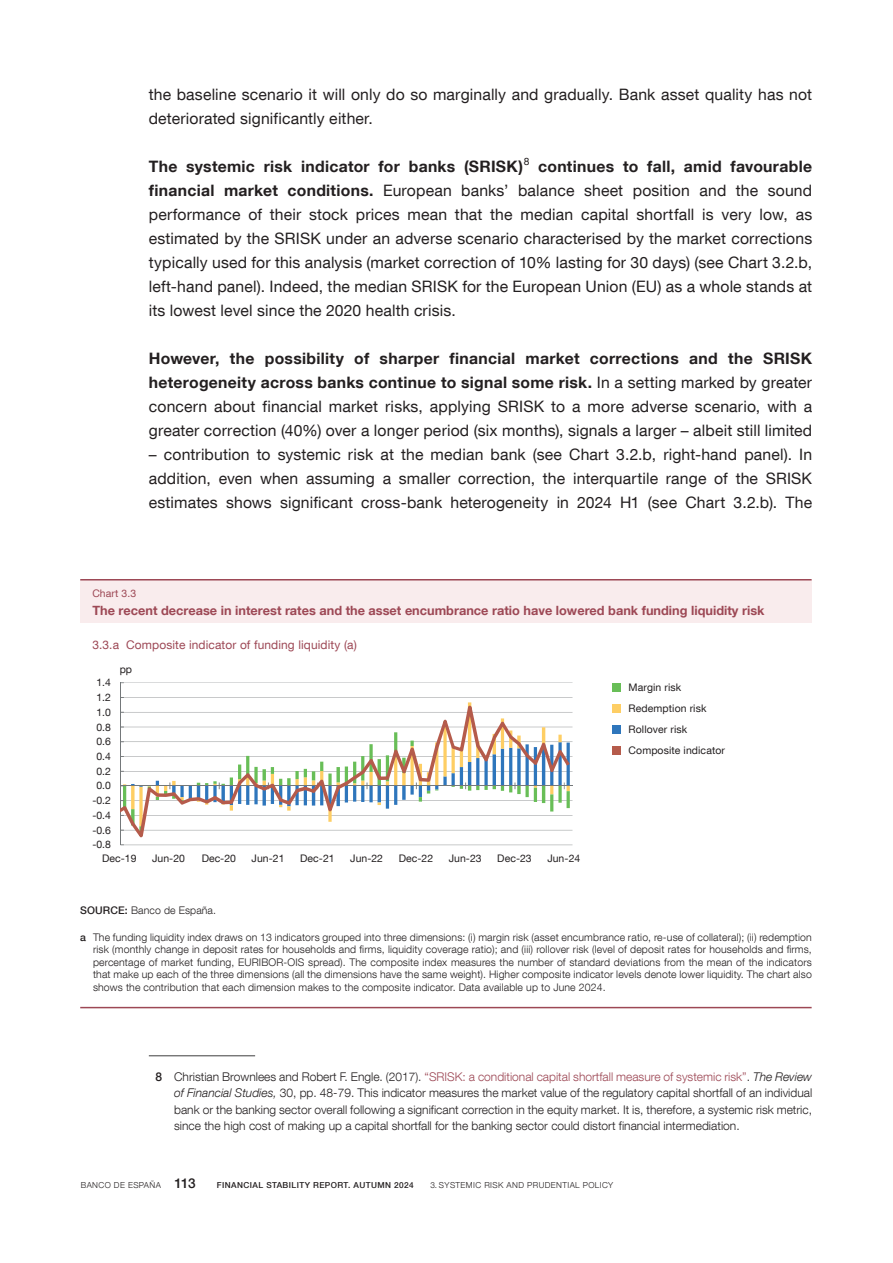
<style>
.page{position:relative;width:893px;height:1263px;background:#fff}
.page>*{position:absolute;margin:0;border:0;box-sizing:border-box;transform-origin:0 0}
.Texto_capítulo{font:15.75px/24px "Bd E Neue Helvetica";letter-spacing:.01em;color:#231f20;text-align:justify}
.t1{font:700 12.75px "Bd E Neue Helvetica";color:#9d4855}
.Texto_Citas_1{font:300 12px/16.5px "Bd E Neue Helvetica";color:#231f20;text-align:justify}
.t2{font:12px "Bd E Neue Helvetica";letter-spacing:.01em;color:#9d4855}
.t3{font:300 10.5px/12.6px "Bd E Neue Helvetica";letter-spacing:.015em;color:#231f20;text-align:justify}
.t4{font:10.5px "Bd E Neue Helvetica";letter-spacing:.01em;color:#231f20}
.t5{font:10.5px "Bd E Neue Helvetica";letter-spacing:.01em;color:#9d4855}
.t6{font:300 8.25px "Bd E Neue Helvetica";letter-spacing:.05em;color:#231f20}
.t7{font:500 8.25px "Bd E Neue Helvetica";letter-spacing:.05em;color:#231f20}
.s1{font-weight:700}
.s2{font-weight:500}
.s3{color:#9d4855}
.s4{font-style:italic}
.s5{font-weight:500;font-size:13.5px}
</style>
<div class="page">
<hr style="left:149px;top:1055px;width:106px;height:1px;background:#3e3e3f">
<hr style="left:80px;top:1007px;width:732px;height:1px;background:#9d4855">
<div style="left:612px;top:746px;width:8px;height:9px;background:#b55b4b"></div>
<div style="left:612px;top:725px;width:8px;height:9px;background:#2e76bc"></div>
<div style="left:612px;top:704px;width:8px;height:9px;background:#fece64"></div>
<div style="left:612px;top:683px;width:8px;height:9px;background:#68be57"></div>
<div style="left:80px;top:580px;width:732px;height:42px;background:#f9eced"></div>
<hr style="left:80px;top:579px;width:732px;height:1px;background:#9d4855">
<hr style="left:120px;top:845px;width:452px;height:1px;background:#9a9d9e">
<hr style="left:120px;top:830px;width:452px;height:1px;background:#9a9d9e">
<hr style="left:120px;top:815px;width:452px;height:1px;background:#9a9d9e">
<hr style="left:120px;top:800px;width:452px;height:1px;background:#9a9d9e">
<hr style="left:120px;top:771px;width:452px;height:1px;background:#9a9d9e">
<hr style="left:120px;top:756px;width:452px;height:1px;background:#9a9d9e">
<hr style="left:120px;top:741px;width:452px;height:1px;background:#9a9d9e">
<hr style="left:120px;top:727px;width:452px;height:1px;background:#9a9d9e">
<hr style="left:120px;top:712px;width:452px;height:1px;background:#9a9d9e">
<hr style="left:120px;top:697px;width:452px;height:1px;background:#9a9d9e">
<hr style="left:120px;top:683px;width:452px;height:1px;background:#9a9d9e">
<hr style="left:468px;top:702px;width:3px;height:60px;background:#fece64">
<hr style="left:120px;top:683px;width:1px;height:162px;background:#74787a">
<hr style="left:120px;top:786px;width:452px;height:1px;background:#74787a">
<svg style="left:120px;top:706px;width:450px;height:131px"></svg>
<p class="Texto_capítulo" style="left:149px;top:82px;width:665px">the baseline scenario it will only do so marginally and gradually. Bank asset quality has not deteriorated significantly either.</p>
<p class="Texto_capítulo" style="left:149px;top:154px;width:665px"><span class="s1">The systemic risk indicator for banks (SRISK)</span><sup>8</sup> <span class="s1">continues to fall, amid favourable financial market conditions.</span> European banks’ balance sheet position and the sound performance of their stock prices mean that the median capital shortfall is very low, as estimated by the SRISK under an adverse scenario characterised by the market corrections typically used for this analysis (market correction of 10% lasting for 30 days) (see Chart 3.2.b, left-hand panel). Indeed, the median SRISK for the European Union (EU) as a whole stands at its lowest level since the 2020 health crisis.</p>
<p class="Texto_capítulo" style="left:149px;top:346px;width:665px"><span class="s1">However, the possibility of sharper financial market corrections and the SRISK heterogeneity across banks continue to signal some risk.</span> In a setting marked by greater concern about financial market risks, applying SRISK to a more adverse scenario, with a greater correction (40%) over a longer period (six months), signals a larger – albeit still limited</p>
<p class="Texto_capítulo" style="left:149px;top:442px;width:665px">– contribution to systemic risk at the median bank (see Chart 3.2.b, right-hand panel). In addition, even when assuming a smaller correction, the interquartile range of the SRISK estimates shows significant cross-bank heterogeneity in 2024 H1 (see Chart 3.2.b). The</p>
<p class="t5" style="left:92px;top:587px;width:45px">Chart 3.3</p>
<p class="t1" style="left:92px;top:602px;width:674px">The recent decrease in interest rates and the asset encumbrance ratio have lowered bank funding liquidity risk</p>
<p class="t2" style="left:92px;top:637px;width:266px">3.3.a Composite indicator of funding liquidity (a)</p>
<p class="t4" style="left:96px;top:676px;width:16px">1.4</p>
<p class="t4" style="left:96px;top:691px;width:16px">1.2</p>
<p class="t4" style="left:96px;top:705px;width:16px">1.0</p>
<p class="t4" style="left:96px;top:720px;width:16px">0.8</p>
<p class="t4" style="left:96px;top:735px;width:16px">0.6</p>
<p class="t4" style="left:96px;top:750px;width:16px">0.4</p>
<p class="t4" style="left:96px;top:764px;width:16px">0.2</p>
<p class="t4" style="left:96px;top:779px;width:16px">0.0</p>
<p class="t4" style="left:92px;top:794px;width:20px">-0.2</p>
<p class="t4" style="left:92px;top:809px;width:20px">-0.4</p>
<p class="t4" style="left:92px;top:823px;width:20px">-0.6</p>
<p class="t4" style="left:92px;top:838px;width:20px">-0.8</p>
<p class="t4" style="left:120px;top:663px;width:14px">pp</p>
<p class="t4" style="left:102px;top:851px;width:36px">Dec-19</p>
<p class="t4" style="left:152px;top:851px;width:34px">Jun-20</p>
<p class="t4" style="left:202px;top:851px;width:36px">Dec-20</p>
<p class="t4" style="left:252px;top:851px;width:34px">Jun-21</p>
<p class="t4" style="left:300px;top:851px;width:36px">Dec-21</p>
<p class="t4" style="left:350px;top:851px;width:34px">Jun-22</p>
<p class="t4" style="left:399px;top:851px;width:36px">Dec-22</p>
<p class="t4" style="left:449px;top:851px;width:34px">Jun-23</p>
<p class="t4" style="left:497px;top:851px;width:36px">Dec-23</p>
<p class="t4" style="left:547px;top:851px;width:34px">Jun-24</p>
<p class="t4" style="left:629px;top:681px;width:54px">Margin risk</p>
<p class="t4" style="left:629px;top:702px;width:79px">Redemption risk</p>
<p class="t4" style="left:629px;top:723px;width:60px">Rollover risk</p>
<p class="t4" style="left:629px;top:744px;width:98px">Composite indicator</p>
<p class="t3" style="left:80px;top:904px;width:137px"><span class="s2">SOURCE:</span> Banco de España.</p>
<p class="t3" style="left:93px;top:930px;width:720px;text-indent:-13px"><span class="s2">a</span> The funding liquidity index draws on 13 indicators grouped into three dimensions: (i) margin risk (asset encumbrance ratio, re-use of collateral); (ii) redemption risk (monthly change in deposit rates for households and firms, liquidity coverage ratio); and (iii) rollover risk (level of deposit rates for households and firms, percentage of market funding, EURIBOR-OIS spread). The composite index measures the number of standard deviations from the mean of the indicators that make up each of the three dimensions (all the dimensions have the same weight). Higher composite indicator levels denote lower liquidity. The chart also shows the contribution that each dimension makes to the composite indicator. Data available up to June 2024.</p>
<p class="Texto_Citas_1" style="left:174px;top:1068px;width:640px;text-indent:-19px"><span class="s2">8</span> Christian Brownlees and Robert F. Engle. (2017). <span class="s3">“SRISK: a conditional capital shortfall measure of systemic risk”</span>. <span class="s4">The Review of Financial Studies,</span> 30, pp. 48-79. This indicator measures the market value of the regulatory capital shortfall of an individual bank or the banking sector overall following a significant correction in the equity market. It is, therefore, a systemic risk metric, since the high cost of making up a capital shortfall for the banking sector could distort financial intermediation.</p>
<p class="t6" style="left:81px;top:1180px;width:116px">BANCO DE ESPAÑA <span class="s5">113</span></p>
<p class="t7" style="left:217px;top:1180px;width:198px">FINANCIAL STABILITY REPORT. AUTUMN 2024</p>
<p class="t6" style="left:430px;top:1180px;width:184px">3. SYSTEMIC RISK AND PRUDENTIAL POLICY</p>
</div>
